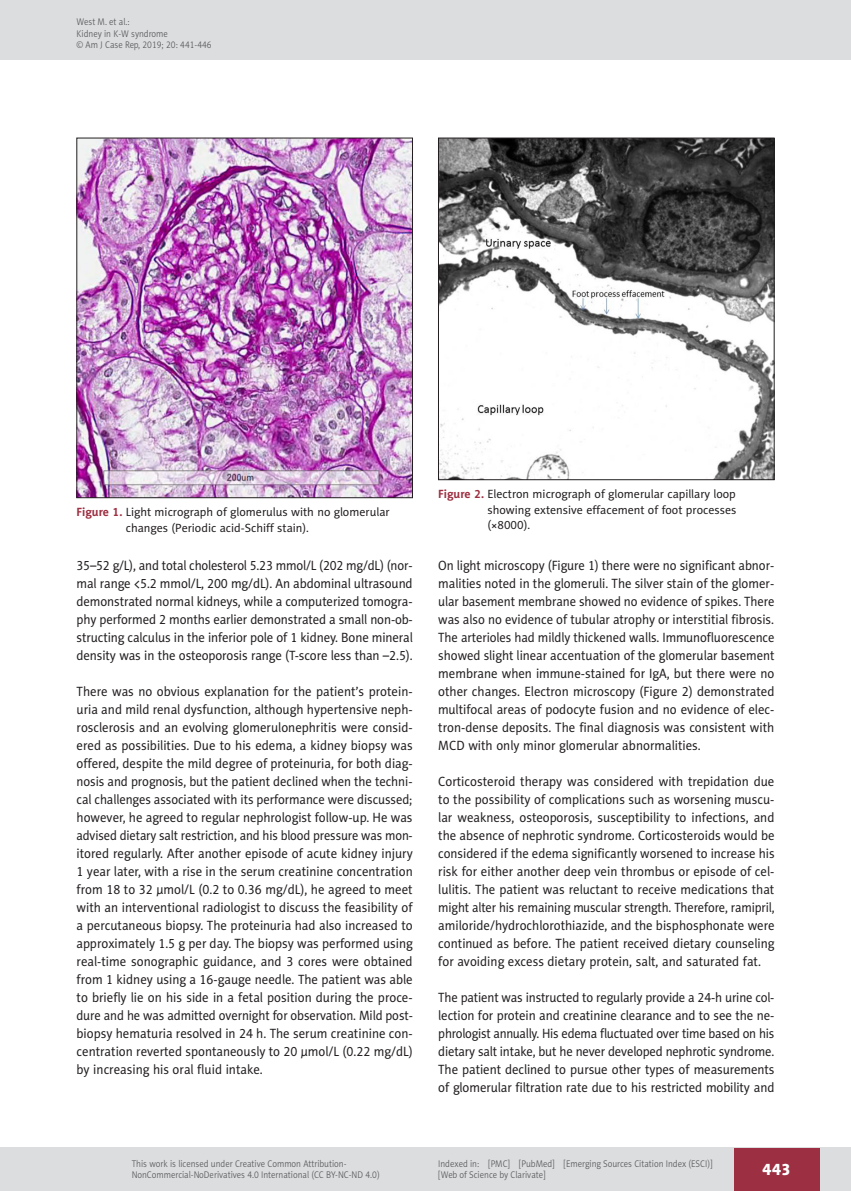
<style>
.page{position:relative;width:851px;height:1191px;background:#fff}
.page>*{position:absolute;margin:0;border:0;box-sizing:border-box;transform-origin:0 0}
.t1{font:16.5px "Naomi Sans EFN Heavy";color:#fff}
.AJCR_Body{font:13.5px/18px "Naomi Sans EFN";color:#231f20;text-align:justify;scale:.95 1}
.AJCR_Body-2{font:13.5px/18px "Naomi Sans EFN";color:#231f20;text-align:justify;scale:.94 1}
.AJCR_Rycina_tytul{font:12px/15.8px "Naomi Sans EFN";color:#231f20}
.AJCR_pagina_zywa{font:9.75px/11.2px "Naomi Sans EFN Light";color:#57585a;scale:.9 1}
.AJCR_pagina_sygnatur{font:9.75px "Naomi Sans EFN Light";color:#57585a;scale:.9 1}
.s1{font-weight:700;color:#9d2f42}
</style>
<div class="page">
<img style="left:79px;top:140px;width:331px;height:356px">
<img style="left:440px;top:140px;width:332px;height:338px">
<div style="left:438px;top:138px;width:336px;height:342px;border:1px solid #231f20"></div>
<div style="left:0;top:1148px;width:850px;height:43px;background:#dcdddf"></div>
<div style="left:733px;top:1147px;width:86px;height:43px;background:#9d2f42"></div>
<div style="left:0;top:0;width:850px;height:60px;background:#dcdddf"></div>
<p class="AJCR_pagina_zywa" style="left:77px;top:16px;width:103px">West M. et al.:<br>Kidney in K-W syndrome</p>
<p class="AJCR_pagina_sygnatur" style="left:77px;top:39px;width:152px">© Am J Case Rep, 2019; 20: 441-446</p>
<p class="AJCR_Rycina_tytul" style="left:126px;top:504px;width:265px;text-indent:-49px"><span class="s1">Figure 1.</span> Light micrograph of glomerulus with no glomerular changes (Periodic acid-Schiff stain).</p>
<p class="AJCR_Body-2" style="left:77px;top:556px;width:359px">35–52 g/L), and total cholesterol 5.23 mmol/L (202 mg/dL) (nor&shy;mal range &lt;5.2 mmol/L, 200 mg/dL). An abdominal ultrasound demonstrated normal kidneys, while a computerized tomogra&shy;phy performed 2 months earlier demonstrated a small non-ob&shy;structing calculus in the inferior pole of 1 kidney. Bone mineral density was in the osteoporosis range (T-score less than –2.5).</p>
<p class="AJCR_Body" style="left:77px;top:682px;width:355px">There was no obvious explanation for the patient’s protein&shy;uria and mild renal dysfunction, although hypertensive neph&shy;rosclerosis and an evolving glomerulonephritis were consid&shy;ered as possibilities. Due to his edema, a kidney biopsy was offered, despite the mild degree of proteinuria, for both diag&shy;nosis and prognosis, but the patient declined when the techni&shy;cal challenges associated with its performance were discussed; however, he agreed to regular nephrologist follow-up. He was advised dietary salt restriction, and his blood pressure was mon&shy;itored regularly. After another episode of acute kidney injury 1 year later, with a rise in the serum creatinine concentration from 18 to 32 µmol/L (0.2 to 0.36 mg/dL), he agreed to meet with an interventional radiologist to discuss the feasibility of a percutaneous biopsy. The proteinuria had also increased to approximately 1.5 g per day. The biopsy was performed using real-time sonographic guidance, and 3 cores were obtained from 1 kidney using a 16-gauge needle. The patient was able to briefly lie on his side in a fetal position during the proce&shy;dure and he was admitted overnight for observation. Mild post&shy;biopsy hematuria resolved in 24 h. The serum creatinine con&shy;centration reverted spontaneously to 20 µmol/L (0.22 mg/dL) by increasing his oral fluid intake.</p>
<p class="AJCR_Rycina_tytul" style="left:487px;top:486px;width:250px;text-align:justify;text-indent:-49px"><span class="s1">Figure 2.</span> Electron micrograph of glomerular capillary loop showing extensive effacement of foot processes (×8000).</p>
<p class="AJCR_Body-2" style="left:438px;top:556px;width:359px">On light microscopy (Figure 1) there were no significant abnor&shy;malities noted in the glomeruli. The silver stain of the glomer&shy;ular basement membrane showed no evidence of spikes. There was also no evidence of tubular atrophy or interstitial fibrosis.<br>The arterioles had mildly thickened walls. Immunofluorescence showed slight linear accentuation of the glomerular basement membrane when immune-stained for IgA, but there were no other changes. Electron microscopy (Figure 2) demonstrated multifocal areas of podocyte fusion and no evidence of elec&shy;tron-dense deposits. The final diagnosis was consistent with MCD with only minor glomerular abnormalities.</p>
<p class="AJCR_Body" style="left:438px;top:772px;width:355px">Corticosteroid therapy was considered with trepidation due to the possibility of complications such as worsening muscu&shy;lar weakness, osteoporosis, susceptibility to infections, and the absence of nephrotic syndrome. Corticosteroids would be considered if the edema significantly worsened to increase his risk for either another deep vein thrombus or episode of cel&shy;lulitis. The patient was reluctant to receive medications that might alter his remaining muscular strength. Therefore, ramipril, amiloride/hydrochlorothiazide, and the bisphosphonate were continued as before. The patient received dietary counseling for avoiding excess dietary protein, salt, and saturated fat.</p>
<p class="AJCR_Body-2" style="left:438px;top:988px;width:359px">The patient was instructed to regularly provide a 24-h urine col&shy;lection for protein and creatinine clearance and to see the ne&shy;phrologist annually. His edema fluctuated over time based on his dietary salt intake, but he never developed nephrotic syndrome.<br>The patient declined to pursue other types of measurements of glomerular filtration rate due to his restricted mobility and</p>
<p class="AJCR_pagina_zywa" style="left:132px;top:1158px;width:277px">This work is licensed under Creative Common Attribution-<br>NonCommercial-NoDerivatives 4.0 International (CC BY-NC-ND 4.0)</p>
<p class="AJCR_pagina_zywa" style="left:438px;top:1158px;width:306px">Indexed in: [PMC] [PubMed] [Emerging Sources Citation Index (ESCI)] [Web of Science by Clarivate]</p>
<p class="t1" style="left:762px;top:1159px;width:30px">443</p>
</div>
